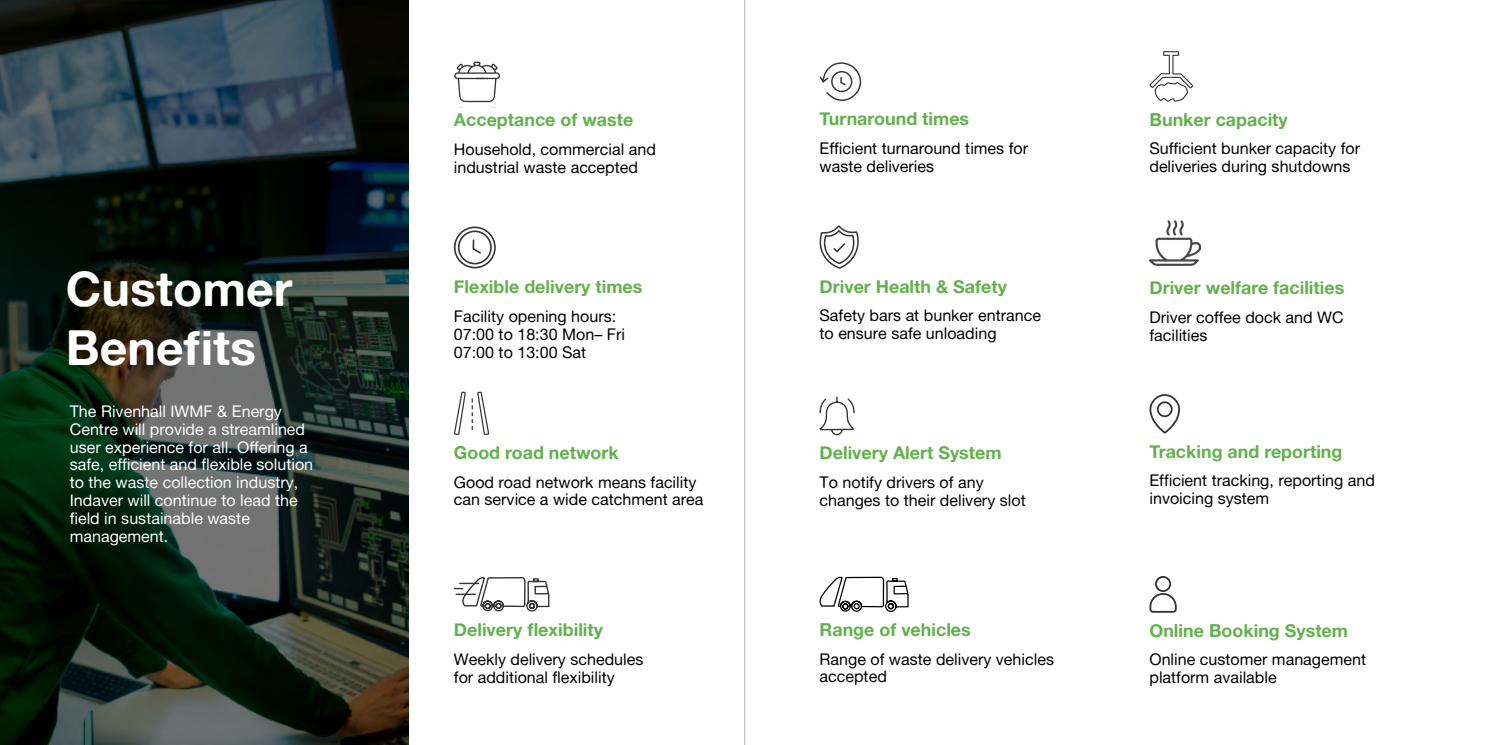
<style>
.page{position:relative;width:1489px;height:745px;background:#fff}
.page>*{position:absolute;margin:0;border:0;box-sizing:border-box;transform-origin:0 0}
.t1{font:48.25px/59px "Alte Haas Grotesk Bold";color:#fff}
.t2{font:17.88px "Alte Haas Grotesk Bold";color:#61b14c}
.t3{font:16.12px/17.9px "Alte Haas Grotesk";color:#000}
.t4{font:16.12px/17.9px "Alte Haas Grotesk";color:#fff}
</style>
<div class="page">
<svg style="left:0;top:0;width:408px;height:744px;background:#212e29"></svg>
<svg style="left:1149px;top:51px;width:45px;height:51px"></svg>
<svg style="left:453px;top:391px;width:36px;height:44px"></svg>
<svg style="left:454px;top:577px;width:96px;height:35px"></svg>
<svg style="left:819px;top:396px;width:36px;height:40px"></svg>
<svg style="left:1149px;top:576px;width:28px;height:37px"></svg>
<div style="left:454px;top:226px;width:42px;height:42px;border:2px solid #363537;border-radius:50%"></div>
<svg style="left:472px;top:239px;width:9px;height:15px"></svg>
<div style="left:458px;top:230px;width:34px;height:34px;border:2px solid #363537;border-radius:50%"></div>
<svg style="left:819px;top:225px;width:40px;height:44px"></svg>
<svg style="left:819px;top:62px;width:43px;height:39px"></svg>
<svg style="left:1149px;top:394px;width:31px;height:40px"></svg>
<svg style="left:454px;top:62px;width:46px;height:46px"></svg>
<svg style="left:819px;top:576px;width:90px;height:36px"></svg>
<hr style="left:744px;top:0;width:1px;height:744px;background:#000">
<img style="left:1149px;top:220px;width:51px;height:46px">
<h1 class="t1" style="left:66px;top:258px;width:228px">Customer<br>Benefits</h1>
<p class="t4" style="left:70px;top:401px;width:245px">The Rivenhall IWMF &amp; Energy<br>Centre will provide a streamlined user experience for all. Offering a safe, efficient and flexible solution to the waste collection industry,<br>Indaver will continue to lead the field in sustainable waste management.</p>
<p class="t2" style="left:454px;top:108px;width:181px">Acceptance of waste</p>
<p class="t3" style="left:454px;top:140px;width:203px">Household, commercial and industrial waste accepted</p>
<p class="t2" style="left:454px;top:275px;width:190px">Flexible delivery times</p>
<p class="t3" style="left:454px;top:307px;width:173px">Facility opening hours:<br>07:00 to 18:30 Mon– Fri<br>07:00 to 13:00 Sat</p>
<p class="t2" style="left:454px;top:441px;width:166px">Good road network</p>
<p class="t3" style="left:454px;top:472px;width:251px">Good road network means facility can service a wide catchment area</p>
<p class="t2" style="left:454px;top:618px;width:151px">Delivery flexibility</p>
<p class="t3" style="left:454px;top:649px;width:191px">Weekly delivery schedules for additional flexibility</p>
<p class="t2" style="left:819px;top:107px;width:151px">Turnaround times</p>
<p class="t3" style="left:819px;top:139px;width:210px">Efficient turnaround times for waste deliveries</p>
<p class="t2" style="left:819px;top:275px;width:189px">Driver Health &amp; Safety</p>
<p class="t3" style="left:819px;top:306px;width:223px">Safety bars at bunker entrance to ensure safe unloading</p>
<p class="t2" style="left:819px;top:441px;width:183px">Delivery Alert System</p>
<p class="t3" style="left:819px;top:473px;width:208px">To notify drivers of any changes to their delivery slot</p>
<p class="t2" style="left:819px;top:618px;width:153px">Range of vehicles</p>
<p class="t3" style="left:819px;top:649px;width:236px">Range of waste delivery vehicles accepted</p>
<p class="t2" style="left:1149px;top:108px;width:140px">Bunker capacity</p>
<p class="t3" style="left:1149px;top:139px;width:212px">Sufficient bunker capacity for deliveries during shutdowns</p>
<p class="t2" style="left:1149px;top:276px;width:196px">Driver welfare facilities</p>
<p class="t3" style="left:1149px;top:307px;width:196px">Driver coffee dock and WC facilities</p>
<p class="t2" style="left:1149px;top:440px;width:194px">Tracking and reporting</p>
<p class="t3" style="left:1149px;top:471px;width:227px">Efficient tracking, reporting and invoicing system</p>
<p class="t2" style="left:1149px;top:619px;width:200px">Online Booking System</p>
<p class="t3" style="left:1149px;top:650px;width:218px">Online customer management platform available</p>
</div>
